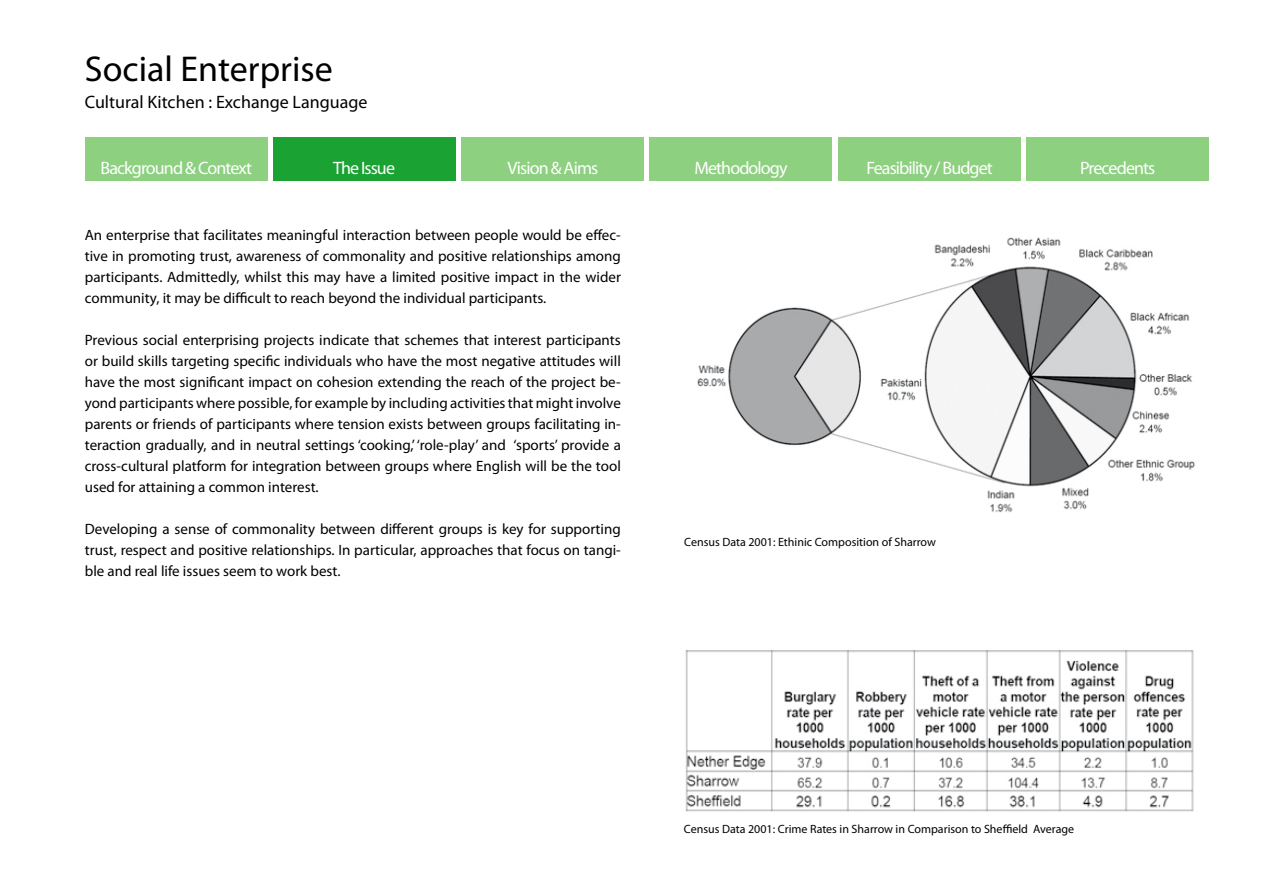
<style>
.page{position:relative;width:1263px;height:893px;background:#fff}
.page>*{position:absolute;margin:0;border:0;box-sizing:border-box;transform-origin:0 0}
.t1{font:36px "Myriad Pro";color:#000}
.t2{font:18px "Myriad";letter-spacing:-.05em;color:#fff}
.t3{font:18px "Myriad Pro";color:#000}
.t4{font:15px/21px "Myriad Pro";color:#000;text-align:justify}
.t5{font:12px "Myriad Pro";color:#000}
</style>
<div class="page">
<div style="left:85px;top:137px;width:182px;height:44px;background:#8cd080"></div>
<div style="left:273px;top:137px;width:182px;height:44px;background:#1aa232"></div>
<div style="left:462px;top:137px;width:182px;height:44px;background:#8cd080"></div>
<div style="left:650px;top:137px;width:182px;height:44px;background:#8cd080"></div>
<div style="left:838px;top:137px;width:183px;height:44px;background:#8cd080"></div>
<div style="left:1026px;top:137px;width:183px;height:44px;background:#8cd080"></div>
<img style="left:685px;top:650px;width:509px;height:162px">
<img style="left:697px;top:237px;width:498px;height:276px">
<h1 class="t1" style="left:85px;top:47px;width:250px">Social Enterprise</h1>
<p class="t3" style="left:85px;top:91px;width:284px">Cultural Kitchen : Exchange Language</p>
<p class="t2" style="left:333px;top:159px;width:63px">The Issue</p>
<p class="t2" style="left:866px;top:159px;width:128px">Feasibility / Budget</p>
<p class="t2" style="left:1080px;top:159px;width:77px">Precedents</p>
<p class="t2" style="left:100px;top:159px;width:153px">Background &amp; Context</p>
<p class="t2" style="left:507px;top:159px;width:92px">Vision &amp; Aims</p>
<p class="t2" style="left:694px;top:159px;width:95px">Methodology</p>
<p class="t4" style="left:85px;top:224px;width:538px">An enterprise that facilitates meaningful interaction between people would be effec&shy;tive in promoting trust, awareness of commonality and positive relationships among participants. Admittedly, whilst this may have a limited positive impact in the wider community, it may be difficult to reach beyond the individual participants.</p>
<p class="t4" style="left:85px;top:329px;width:538px">Previous social enterprising projects indicate that schemes that interest participants or build skills targeting specific individuals who have the most negative attitudes will have the most significant impact on cohesion extending the reach of the project be&shy;yond participants where possible, for example by including activities that might involve parents or friends of participants where tension exists between groups facilitating in&shy;teraction gradually, and in neutral settings ‘cooking,’ ‘role-play’ and ‘sports’ provide a cross-cultural platform for integration between groups where English will be the tool used for attaining a common interest.</p>
<p class="t4" style="left:85px;top:518px;width:537px">Developing a sense of commonality between different groups is key for supporting trust, respect and positive relationships. In particular, approaches that focus on tangi&shy;ble and real life issues seem to work best.</p>
<p class="t5" style="left:684px;top:534px;width:253px">Census Data 2001: Ethinic Composition of Sharrow</p>
<p class="t5" style="left:684px;top:822px;width:392px">Census Data 2001: Crime Rates in Sharrow in Comparison to Sheffield Average</p>
</div>
